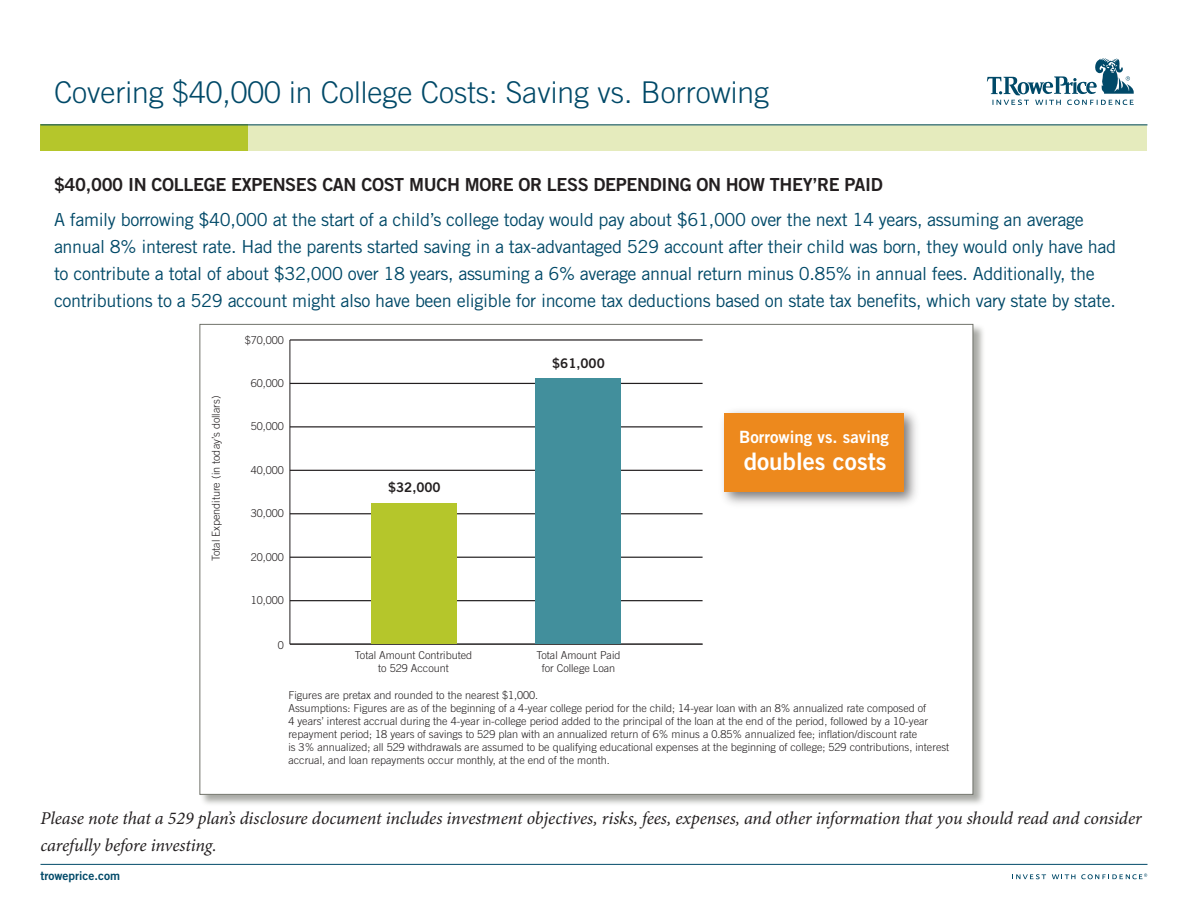
<style>
.page{position:relative;width:1188px;height:918px;background:#fff}
.page>*{position:absolute;margin:0;border:0;box-sizing:border-box;transform-origin:0 0}
.t1{font:300 30px "Trade Gothic LT Std";color:#004968}
.t2{font:24.15px "Trade Gothic LT Std Bd 2";color:#fff}
.t3{font:18px/27px "Trade Gothic LT Std";letter-spacing:-.02em;color:#004968}
.t4{font:italic 18px/27px "Minion Pro";letter-spacing:-.005em;color:#231f20}
.t5{font:18px "Trade Gothic LT Std Bd 2";letter-spacing:-.02em;color:#231f20}
.t6{font:16.95px "Trade Gothic LT Std Bd 2";color:#fff}
.t7{font:13.35px "Trade Gothic LT Std Bd 2";color:#231f20}
.t8{font:12px "Trade Gothic LT Std Bd 2";color:#004968}
.t9{font:300 10.8px/13px "Trade Gothic LT Std";color:#231f20;text-align:center}
</style>
<div class="page">
<div style="left:40px;top:124px;width:1108px;height:28px;background:#e5ebbd"></div>
<div style="left:40px;top:124px;width:208px;height:28px;background:#b5c62b"></div>
<svg style="left:987px;top:58px;width:147px;height:47px"></svg>
<hr style="left:40px;top:124px;width:1108px;height:1px;background:#004968">
<svg style="left:1012px;top:874px;width:34px;height:5px"></svg>
<svg style="left:1052px;top:874px;width:23px;height:5px"></svg>
<svg style="left:1081px;top:874px;width:66px;height:5px"></svg>
<hr style="left:40px;top:864px;width:1108px;height:1px;background:#004968">
<div style="left:199px;top:324px;width:787px;height:483px;background:#70726a;opacity:.6"></div>
<div style="left:200px;top:324px;width:773px;height:470px;background:#fff"></div>
<hr style="left:290px;top:340px;width:1px;height:304px;background:#231f20">
<hr style="left:290px;top:644px;width:413px;height:1px;background:#231f20">
<hr style="left:290px;top:600px;width:413px;height:1px;background:#231f20">
<hr style="left:290px;top:557px;width:413px;height:1px;background:#231f20">
<hr style="left:290px;top:513px;width:413px;height:1px;background:#231f20">
<hr style="left:290px;top:470px;width:413px;height:1px;background:#231f20">
<hr style="left:290px;top:426px;width:413px;height:1px;background:#231f20">
<hr style="left:290px;top:383px;width:413px;height:1px;background:#231f20">
<hr style="left:290px;top:339px;width:413px;height:2px;background:#231f20">
<img style="left:723px;top:411px;width:193px;height:93px">
<div style="left:725px;top:413px;width:179px;height:79px;background:#ed891d"></div>
<div style="left:371px;top:504px;width:85px;height:140px;background:#b5c62b"></div>
<div style="left:535px;top:378px;width:85px;height:266px;background:#428f9c"></div>
<h1 class="t1" style="left:54px;top:75px;width:717px">Covering $40,000 in College Costs: Saving vs. Borrowing</h1>
<h3 class="t5" style="left:54px;top:174px;width:830px">$40,000 IN COLLEGE EXPENSES CAN COST MUCH MORE OR LESS DEPENDING ON HOW THEY’RE PAID</h3>
<p class="t3" style="left:54px;top:206px;width:1064px">A family borrowing $40,000 at the start of a child’s college today would pay about $61,000 over the next 14 years, assuming an average annual 8% interest rate. Had the parents started saving in a tax-advantaged 529 account after their child was born, they would only have had to contribute a total of about $32,000 over 18 years, assuming a 6% average annual return minus 0.85% in annual fees. Additionally, the contributions to a 529 account might also have been eligible for income tax deductions based on state tax benefits, which vary state by state.</p>
<p class="t9" style="left:209px;top:561px;width:167px;rotate:-90deg">Total Expenditure (in today’s dollars)</p>
<p class="t9" style="left:245px;top:333px;width:41px">$70,000</p>
<p class="t9" style="left:251px;top:376px;width:35px">60,000</p>
<p class="t9" style="left:251px;top:420px;width:35px">50,000</p>
<p class="t9" style="left:251px;top:463px;width:35px">40,000</p>
<p class="t9" style="left:251px;top:507px;width:35px">30,000</p>
<p class="t9" style="left:251px;top:550px;width:35px">20,000</p>
<p class="t9" style="left:251px;top:594px;width:35px">10,000</p>
<p class="t9" style="left:278px;top:638px;width:8px">0</p>
<p class="t7" style="left:388px;top:479px;width:54px">$32,000</p>
<p class="t7" style="left:552px;top:355px;width:54px">$61,000</p>
<p class="t9" style="left:536px;top:648px;width:86px">Total Amount Paid for College Loan</p>
<p class="t9" style="left:355px;top:649px;width:119px">Total Amount Contributed</p>
<p class="t9" style="left:553px;top:649px;width:62px">Student Loan</p>
<p class="t9" style="left:378px;top:662px;width:72px">to 529 Account</p>
<h3 class="t6" style="left:739px;top:427px;width:151px">BORROWING VS. SAVING</h3>
<h2 class="t2" style="left:744px;top:446px;width:144px">DOUBLES COSTS</h2>
<p class="t9" style="left:288px;top:688px;width:662px;text-align:left">Figures are pretax and rounded to the nearest $1,000.<br>Assumptions: Figures are as of the beginning of a 4-year college period for the child; 14-year loan with an 8% annualized rate composed of<br>4 years’ interest accrual during the 4-year in-college period added to the principal of the loan at the end of the period, followed by a 10-year repayment period; 18 years of savings to 529 plan with an annualized return of 6% minus a 0.85% annualized fee; inflation/discount rate<br>is 3% annualized; all 529 withdrawals are assumed to be qualifying educational expenses at the beginning of college; 529 contributions, interest accrual, and loan repayments occur monthly, at the end of the month.</p>
<h3 class="t4" style="left:40px;top:806px;width:1103px">Please note that a 529 plan’s disclosure document includes investment objectives, risks, fees, expenses, and other information that you should read and consider carefully before investing.</h3>
<p class="t8" style="left:40px;top:868px;width:81px">TROWEPRICE.COM</p>
</div>
